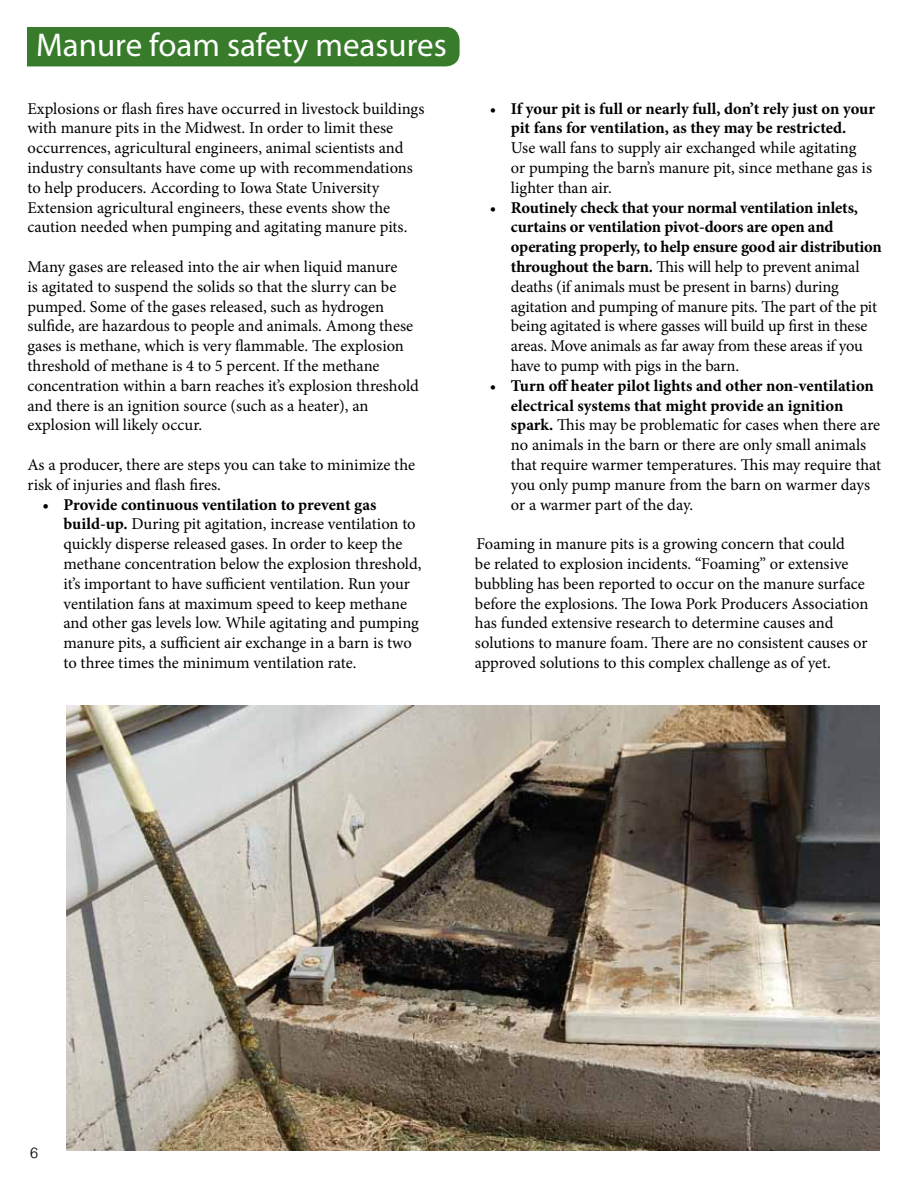
<style>
.page{position:relative;width:918px;height:1188px;background:#fff}
.page>*{position:absolute;margin:0;border:0;box-sizing:border-box;transform-origin:0 0}
.t1{font:33px "Myriad Pro";color:#fff}
.t2{font:16.5px/19.8px "Minion Pro";letter-spacing:-.005em;color:#000}
.t3{font:700 16.5px/19.8px "Minion Pro";color:#000;text-align:center}
.t4{font:300 15px "Swiss 721 BT";color:#000}
.s1{font-weight:700}
.s2{font-weight:400}
</style>
<div class="page">
<div style="left:27px;top:27px;width:433px;height:39px;background:#387c2b"></div>
<img style="left:67px;top:705px;width:813px;height:445px">
<h1 class="t1" style="left:36px;top:25px;width:412px">Manure foam safety measures</h1>
<p class="t2" style="left:28px;top:98px;width:398px">Explosions or flash fires have occurred in livestock buildings with manure pits in the Midwest. In order to limit these occurrences, agricultural engineers, animal scientists and industry consultants have come up with recommendations to help producers. According to Iowa State University Extension agricultural engineers, these events show the caution needed when pumping and agitating manure pits.</p>
<p class="t2" style="left:28px;top:257px;width:393px">Many gases are released into the air when liquid manure<br>is agitated to suspend the solids so that the slurry can be pumped. Some of the gases released, such as hydrogen sulfide, are hazardous to people and animals. Among these gases is methane, which is very flammable. The explosion threshold of methane is 4 to 5 percent. If the methane concentration within a barn reaches it’s explosion threshold and there is an ignition source (such as a heater), an explosion will likely occur.</p>
<p class="t2" style="left:28px;top:455px;width:389px">As a producer, there are steps you can take to minimize the risk of injuries and flash fires.</p>
<p class="t2" style="left:64px;top:494px;width:360px;text-indent:-21px"><span class="s1">• Provide continuous ventilation to prevent gas build-up.</span> During pit agitation, increase ventilation to quickly disperse released gases. In order to keep the methane concentration below the explosion threshold, it’s important to have sufficient ventilation. Run your ventilation fans at maximum speed to keep methane and other gas levels low. While agitating and pumping manure pits, a sufficient air exchange in a barn is two to three times the minimum ventilation rate.</p>
<p class="t3" style="left:490px;top:98px;width:387px"><span class="s2">•</span> If your pit is full or nearly full, don’t rely just on your pit fans for ventilation, as they may be restricted.</p>
<p class="t2" style="left:511px;top:138px;width:363px">Use wall fans to supply air exchanged while agitating or pumping the barn’s manure pit, since methane gas is lighter than air.</p>
<p class="t2" style="left:511px;top:197px;width:372px;text-indent:-21px">• <span class="s1">Routinely check that your normal ventilation inlets, curtains or ventilation pivot-doors are open and operating properly, to help ensure good air distribution throughout the barn.</span> This will help to prevent animal deaths (if animals must be present in barns) during agitation and pumping of manure pits. The part of the pit being agitated is where gasses will build up first in these areas. Move animals as far away from these areas if you have to pump with pigs in the barn.</p>
<p class="t2" style="left:511px;top:376px;width:372px;text-indent:-21px">• <span class="s1">Turn off heater pilot lights and other non-ventilation electrical systems that might provide an ignition spark.</span> This may be problematic for cases when there are no animals in the barn or there are only small animals that require warmer temperatures. This may require that you only pump manure from the barn on warmer days or a warmer part of the day.</p>
<p class="t2" style="left:475px;top:534px;width:395px">Foaming in manure pits is a growing concern that could<br>be related to explosion incidents. “Foaming” or extensive bubbling has been reported to occur on the manure surface before the explosions. The Iowa Pork Producers Association has funded extensive research to determine causes and solutions to manure foam. There are no consistent causes or approved solutions to this complex challenge as of yet.</p>
<p class="t4" style="left:30px;top:1144px;width:9px">6</p>
</div>
